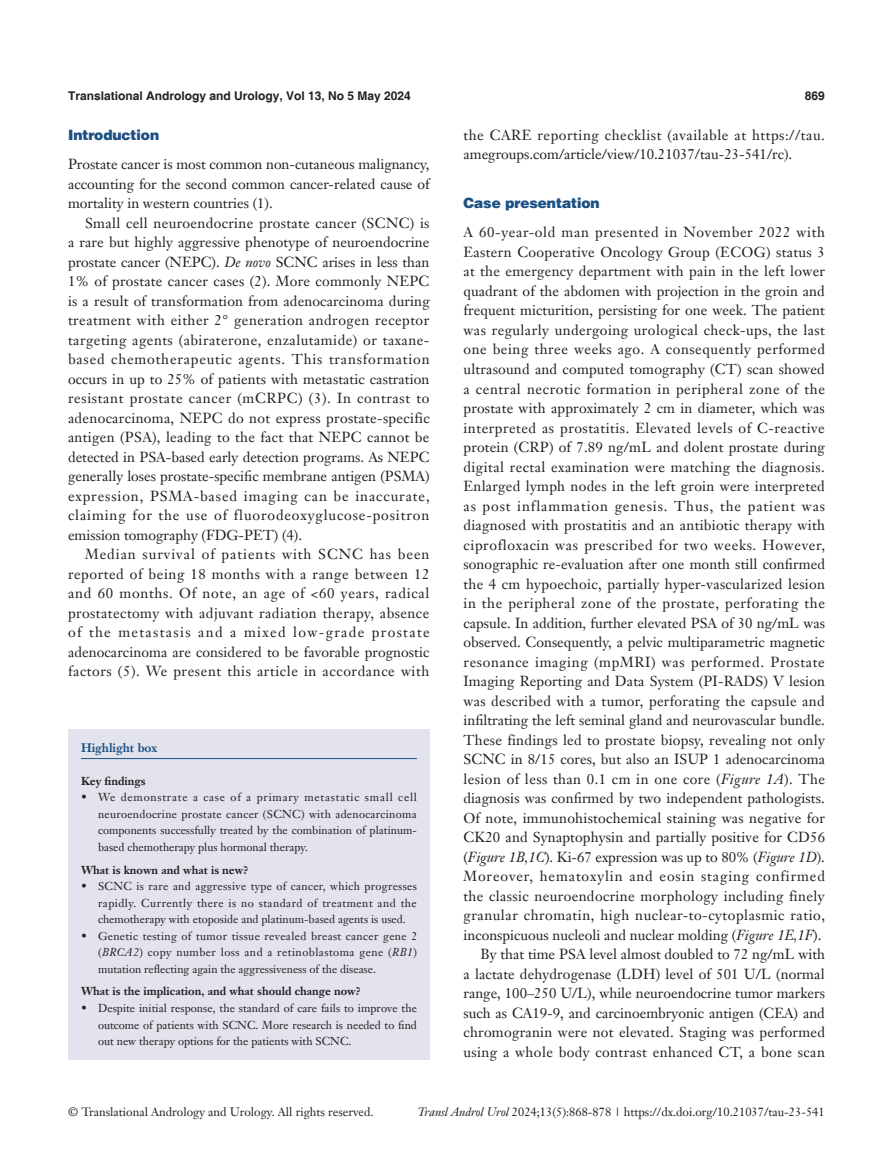
<style>
.page{position:relative;width:893px;height:1170px;background:#fff}
.page>*{position:absolute;margin:0;border:0;box-sizing:border-box;transform-origin:0 0}
.t1{font:14.25px/19.5px "Janson Text LT";letter-spacing:.02em;color:#231f20;text-align:justify}
.t2{font:14.25px/19.5px "Janson Text LT";letter-spacing:.04em;color:#231f20}
._1ji-6_5{font:900 14.25px "Helvetica";color:#1c5085}
.t3{font:12px "Janson Text LT";color:#231f20}
.t4{font:700 12px "Helvetica";color:#231f20}
.Cite{font:700 12px "Janson Text LT";color:#1c5085}
.box-zhengwen{font:11.25px/16.5px "Janson Text LT";color:#231f20;text-align:justify}
.box-biaoti-1_5mm{font:700 11.25px "Janson Text LT";color:#231f20}
.box-biaoti{font:700 11.25px "Janson Text LT";color:#231f20}
.s1{font-style:italic}
</style>
<div class="page">
<div style="left:68px;top:729px;width:362px;height:330px;background:#e2e3ec"></div>
<hr style="left:81px;top:758px;width:336px;height:1px;background:#1c5085">
<p class="t4" style="left:68px;top:88px;width:344px">Translational Andrology and Urology, Vol 13, No 5 May 2024</p>
<p class="t4" style="left:805px;top:88px;width:22px">869</p>
<p class="_1ji-6_5" style="left:68px;top:126px;width:93px">Introduction</p>
<p class="t1" style="left:68px;top:154px;width:363px">Prostate cancer is most common non-cutaneous malignancy, accounting for the second common cancer-related cause of mortality in western countries (1).</p>
<p class="t1" style="left:68px;top:213px;width:363px;text-indent:17px">Small cell neuroendocrine prostate cancer (SCNC) is a rare but highly aggressive phenotype of neuroendocrine prostate cancer (NEPC). <span class="s1">De novo</span> SCNC arises in less than 1% of prostate cancer cases (2). More commonly NEPC is a result of transformation from adenocarcinoma during treatment with either 2° generation androgen receptor targeting agents (abiraterone, enzalutamide) or taxane&shy;based chemotherapeutic agents. This transformation occurs in up to 25% of patients with metastatic castration resistant prostate cancer (mCRPC) (3). In contrast to adenocarcinoma, NEPC do not express prostate-specific antigen (PSA), leading to the fact that NEPC cannot be detected in PSA-based early detection programs. As NEPC generally loses prostate-specific membrane antigen (PSMA) expression, PSMA-based imaging can be inaccurate, claiming for the use of fluorodeoxyglucose-positron emission tomography (FDG-PET) (4).</p>
<p class="t1" style="left:68px;top:544px;width:363px;text-indent:17px">Median survival of patients with SCNC has been reported of being 18 months with a range between 12 and 60 months. Of note, an age of &lt;60 years, radical prostatectomy with adjuvant radiation therapy, absence of the metastasis and a mixed low-grade prostate adenocarcinoma are considered to be favorable prognostic factors (5). We present this article in accordance with</p>
<p class="Cite" style="left:81px;top:740px;width:78px">Highlight box</p>
<p class="box-biaoti" style="left:81px;top:773px;width:66px">Key findings</p>
<p class="box-zhengwen" style="left:98px;top:788px;width:320px;text-indent:-17px">• We demonstrate a case of a primary metastatic small cell neuroendocrine prostate cancer (SCNC) with adenocarcinoma components successfully treated by the combination of platinum&shy;based chemotherapy plus hormonal therapy.</p>
<p class="box-biaoti-1_5mm" style="left:81px;top:862px;width:169px">What is known and what is new?</p>
<p class="box-zhengwen" style="left:98px;top:877px;width:320px;text-indent:-17px">• SCNC is rare and aggressive type of cancer, which progresses rapidly. Currently there is no standard of treatment and the chemotherapy with etoposide and platinum-based agents is used.</p>
<p class="box-zhengwen" style="left:98px;top:927px;width:321px;text-indent:-17px">• Genetic testing of tumor tissue revealed breast cancer gene 2 (<span class="s1">BRCA2</span>) copy number loss and a retinoblastoma gene (<span class="s1">RB1</span>) mutation reflecting again the aggressiveness of the disease.</p>
<p class="box-biaoti-1_5mm" style="left:81px;top:984px;width:281px">What is the implication, and what should change now?</p>
<p class="box-zhengwen" style="left:98px;top:999px;width:320px;text-indent:-17px">• Despite initial response, the standard of care fails to improve the outcome of patients with SCNC. More research is needed to find out new therapy options for the patients with SCNC.</p>
<p class="t2" style="left:463px;top:125px;width:363px">the CARE reporting checklist (available at https://tau. amegroups.com/article/view/10.21037/tau-23-541/rc).</p>
<p class="_1ji-6_5" style="left:463px;top:194px;width:138px">Case presentation</p>
<p class="t1" style="left:463px;top:222px;width:363px">A 60-year-old man presented in November 2022 with Eastern Cooperative Oncology Group (ECOG) status 3 at the emergency department with pain in the left lower quadrant of the abdomen with projection in the groin and frequent micturition, persisting for one week. The patient was regularly undergoing urological check-ups, the last one being three weeks ago. A consequently performed ultrasound and computed tomography (CT) scan showed a central necrotic formation in peripheral zone of the prostate with approximately 2 cm in diameter, which was interpreted as prostatitis. Elevated levels of C-reactive protein (CRP) of 7.89 ng/mL and dolent prostate during digital rectal examination were matching the diagnosis.<br>Enlarged lymph nodes in the left groin were interpreted as post inflammation genesis. Thus, the patient was diagnosed with prostatitis and an antibiotic therapy with ciprofloxacin was prescribed for two weeks. However, sonographic re-evaluation after one month still confirmed the 4 cm hypoechoic, partially hyper-vascularized lesion in the peripheral zone of the prostate, perforating the capsule. In addition, further elevated PSA of 30 ng/mL was observed. Consequently, a pelvic multiparametric magnetic resonance imaging (mpMRI) was performed. Prostate Imaging Reporting and Data System (PI-RADS) V lesion was described with a tumor, perforating the capsule and infiltrating the left seminal gland and neurovascular bundle.<br>These findings led to prostate biopsy, revealing not only SCNC in 8/15 cores, but also an ISUP 1 adenocarcinoma lesion of less than 0.1 cm in one core (<span class="s1">Figure 1A</span>). The diagnosis was confirmed by two independent pathologists.<br>Of note, immunohistochemical staining was negative for CK20 and Synaptophysin and partially positive for CD56 (<span class="s1">Figure 1B,1C</span>). Ki-67 expression was up to 80% (<span class="s1">Figure 1D</span>).<br>Moreover, hematoxylin and eosin staging confirmed the classic neuroendocrine morphology including finely granular chromatin, high nuclear-to-cytoplasmic ratio, inconspicuous nucleoli and nuclear molding (<span class="s1">Figure 1E,1F</span>).</p>
<p class="t1" style="left:463px;top:944px;width:363px;text-indent:17px">By that time PSA level almost doubled to 72 ng/mL with a lactate dehydrogenase (LDH) level of 501 U/L (normal range, 100–250 U/L), while neuroendocrine tumor markers such as CA19-9, and carcinoembryonic antigen (CEA) and chromogranin were not elevated. Staging was performed using a whole body contrast enhanced CT, a bone scan</p>
<p class="t3" style="left:68px;top:1104px;width:307px">© Translational Andrology and Urology. All rights reserved.</p>
<p class="t3" style="left:418px;top:1104px;width:408px"><span class="s1">Transl Androl Urol</span> 2024;13(5):868-878 | https://dx.doi.org/10.21037/tau-23-541</p>
</div>
